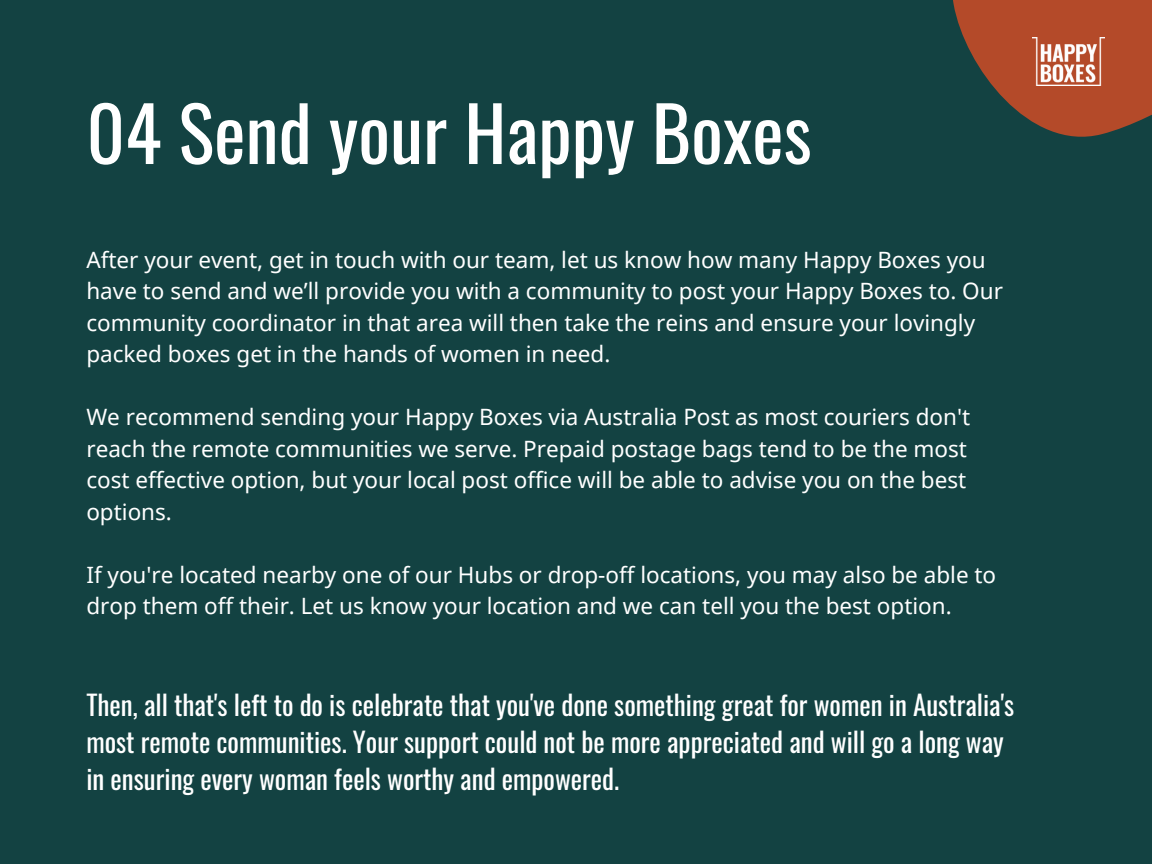
<style>
.page{position:relative;width:1152px;height:864px;background:#134242}
.page>*{position:absolute;margin:0;border:0;box-sizing:border-box;transform-origin:0 0}
.t1{font:75px "Oswald";color:#fff}
.t2{font:27px/37.2px "Oswald";color:#fff}
.t3{font:22.5px/31.5px "Noto Sans";color:#fff}
</style>
<div class="page">
<svg style="left:953px;top:0;width:199px;height:137px"></svg>
<p class="t1" style="left:86px;top:75px;width:727px">04 Send your Happy Boxes</p>
<p class="t3" style="left:86px;top:243px;width:918px">After your event, get in touch with our team, let us know how many Happy Boxes you have to send and we’ll provide you with a community to post your Happy Boxes to. Our community coordinator in that area will then take the reins and ensure your lovingly packed boxes get in the hands of women in need.</p>
<p class="t3" style="left:86px;top:401px;width:885px">We recommend sending your Happy Boxes via Australia Post as most couriers don't reach the remote communities we serve. Prepaid postage bags tend to be the most cost effective option, but your local post office will be able to advise you on the best options.</p>
<p class="t3" style="left:86px;top:558px;width:911px">If you're located nearby one of our Hubs or drop-off locations, you may also be able to drop them off their. Let us know your location and we can tell you the best option.</p>
<p class="t2" style="left:86px;top:685px;width:929px">Then, all that's left to do is celebrate that you've done something great for women in Australia's most remote communities. Your support could not be more appreciated and will go a long way in ensuring every woman feels worthy and empowered.</p>
</div>
